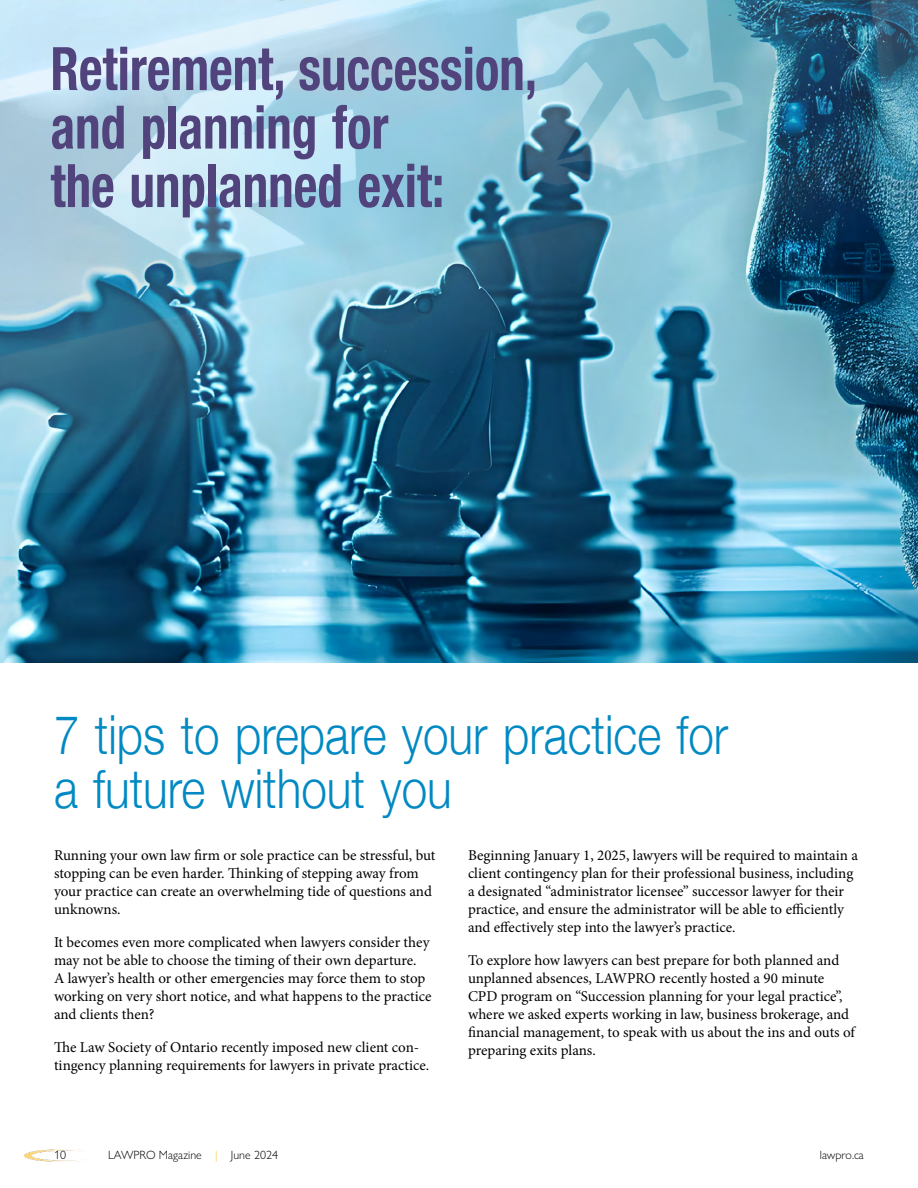
<style>
.page{position:relative;width:918px;height:1188px;background:#fff}
.page>*{position:absolute;margin:0;border:0;box-sizing:border-box;transform-origin:0 0}
.t1{font:700 condensed 60px/58.5px "Helvetica Neue";color:#51437c;scale:.85 1}
.t2{font:300 54px/54px "Helvetica Neue";color:#0089c2;scale:.85 1}
.t3{font:15px/18px "Minion Pro";color:#000}
.t4{font:300 12px "Gill Sans Nova";color:#000}
.s1{color:#ffc425}
</style>
<div class="page">
<img style="left:0;top:492px;width:918px;height:170px">
<img style="left:0;top:0;width:918px;height:492px">
<img style="left:25px;top:1149px;width:54px;height:12px">
<h1 class="t1" style="left:51px;top:35px;width:574px">Retirement, succession, and planning for<br>the unplanned exit:</h1>
<h2 class="t2" style="left:54px;top:704px;width:795px">7 tips to prepare your practice for a future without you</h2>
<p class="t3" style="left:54px;top:846px;width:383px">Running your own law firm or sole practice can be stressful, but stopping can be even harder. Thinking of stepping away from your practice can create an overwhelming tide of questions and unknowns.</p>
<p class="t3" style="left:54px;top:933px;width:379px">It becomes even more complicated when lawyers consider they may not be able to choose the timing of their own departure.<br>A lawyer’s health or other emergencies may force them to stop working on very short notice, and what happens to the practice and clients then?</p>
<p class="t3" style="left:54px;top:1038px;width:377px">The Law Society of Ontario recently imposed new client con&shy;tingency planning requirements for lawyers in private practice.</p>
<p class="t3" style="left:468px;top:846px;width:391px">Beginning January 1, 2025, lawyers will be required to maintain a client contingency plan for their professional business, including a designated “administrator licensee” successor lawyer for their practice, and ensure the administrator will be able to efficiently and effectively step into the lawyer’s practice.</p>
<p class="t3" style="left:468px;top:951px;width:389px">To explore how lawyers can best prepare for both planned and unplanned absences, LAWPRO recently hosted a 90 minute CPD program on “Succession planning for your legal practice”, where we asked experts working in law, business brokerage, and financial management, to speak with us about the ins and outs of preparing exits plans.</p>
<p class="t4" style="left:54px;top:1148px;width:13px">10</p>
<p class="t4" style="left:108px;top:1148px;width:172px">LAWPRO Magazine <span class="s1">|</span> June 2024</p>
<p class="t4" style="left:820px;top:1148px;width:46px">lawpro.ca</p>
</div>
